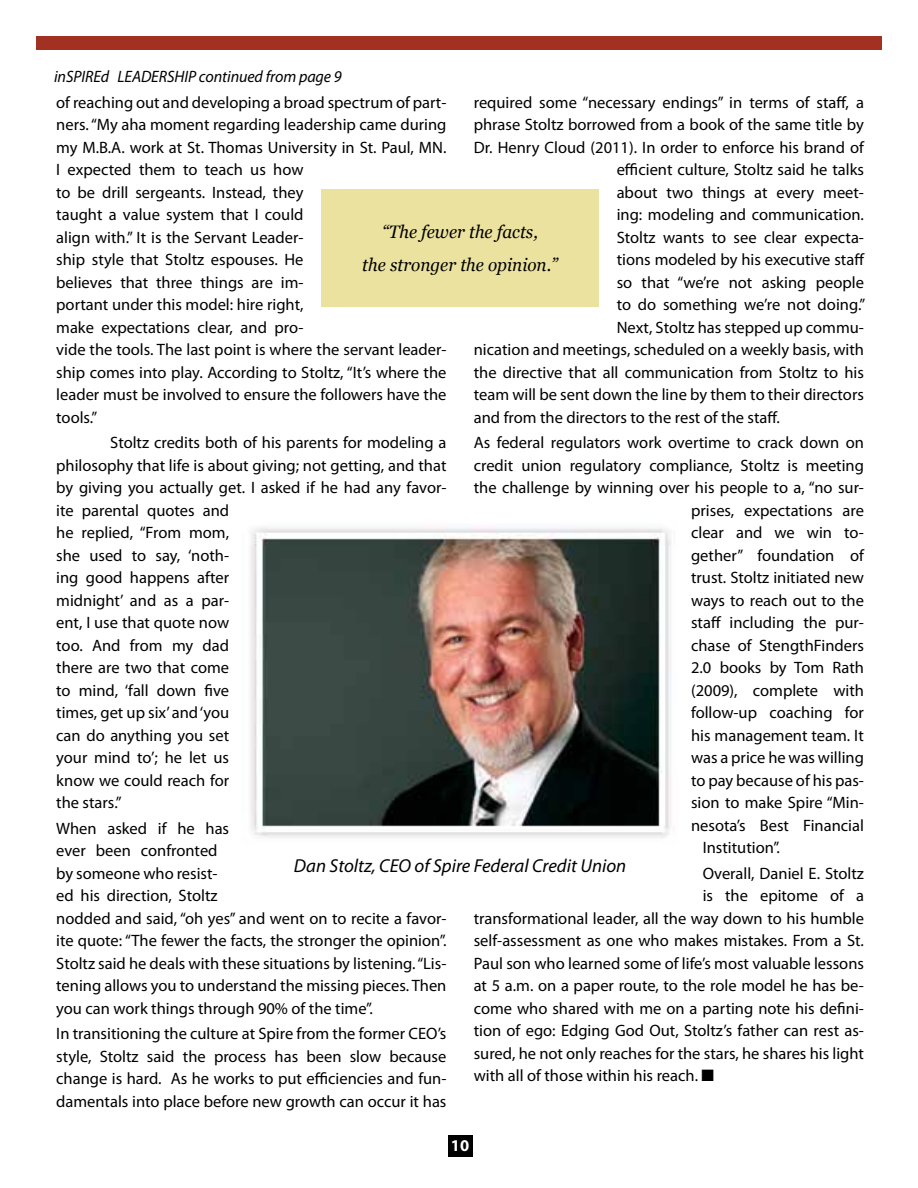
<style>
.page{position:relative;width:918px;height:1188px;background:#fff}
.page>*{position:absolute;margin:0;border:0;box-sizing:border-box;transform-origin:0 0}
.t1{font:italic 18.75px "Myriad Pro";color:#000}
.t2{font:italic 18px/33px "Georgia";color:#000;text-align:center;scale:.95 1}
.t3{font:16.5px/22.5px "Myriad Pro";color:#000}
.t4{font:italic 16.5px "Myriad Pro";letter-spacing:-.005em;color:#000}
.t5{font:700 16.5px "Myriad Pro";color:#fff}
</style>
<div class="page">
<div style="left:448px;top:1135px;width:24px;height:21px;background:#000"></div>
<div style="left:36px;top:36px;width:846px;height:14px;background:#a23122"></div>
<div style="left:322px;top:189px;width:277px;height:117px;background:#ebe29f"></div>
<img style="left:250px;top:527px;width:421px;height:311px">
<p class="t4" style="left:54px;top:66px;width:289px">inSPIREd LEADERSHIP continued from page 9</p>
<p class="t3" style="left:56px;top:90px;width:392px">of reaching out and developing a broad spectrum of part&shy;ners. “My aha moment regarding leadership came during my M.B.A. work at St. Thomas University in St. Paul, MN.<br>I expected them to teach us how<br>to be drill sergeants. Instead, they<br>taught a value system that I could<br>align with.” It is the Servant Leader-<br>ship style that Stoltz espouses. He<br>believes that three things are im-<br>portant under this model: hire right,<br>make expectations clear, and pro-<br>vide the tools. The last point is where the servant leader&shy;ship comes into play. According to Stoltz, “It’s where the leader must be involved to ensure the followers have the tools.”</p>
<p class="t3" style="left:56px;top:431px;width:392px;text-indent:54px">Stoltz credits both of his parents for modeling a philosophy that life is about giving; not getting, and that by giving you actually get. I asked if he had any favor&shy;ite parental quotes and<br>he replied, “From mom,<br>she used to say, ‘noth-<br>ing good happens after<br>midnight’ and as a par-<br>ent, I use that quote now<br>too. And from my dad<br>there are two that come<br>to mind, ‘fall down five<br>times, get up six’ and ‘you<br>can do anything you set<br>your mind to’; he let us<br>know we could reach for<br>the stars.”</p>
<p class="t3" style="left:56px;top:817px;width:392px">When asked if he has<br>ever been confronted<br>by someone who resist-<br>ed his direction, Stoltz<br>nodded and said, “oh yes” and went on to recite a favor&shy;ite quote: “The fewer the facts, the stronger the opinion”.<br>Stoltz said he deals with these situations by listening. “Lis&shy;tening allows you to understand the missing pieces. Then you can work things through 90% of the time”.</p>
<p class="t3" style="left:56px;top:1022px;width:392px;text-align:justify">In transitioning the culture at Spire from the former CEO’s style, Stoltz said the process has been slow because change is hard. As he works to put efficiencies and fun&shy;damentals into place before new growth can occur it has</p>
<p class="t3" style="left:474px;top:91px;width:392px">required some “necessary endings” in terms of staff, a</p>
<p class="t3" style="left:474px;top:113px;width:392px">phrase Stoltz borrowed from a book of the same title by</p>
<p class="t3" style="left:474px;top:136px;width:392px">Dr. Henry Cloud (2011). In order to enforce his brand of</p>
<p class="t3" style="left:617px;top:158px;width:249px">efficient culture, Stoltz said he talks</p>
<p class="t3" style="left:617px;top:181px;width:249px">about two things at every meet-</p>
<p class="t3" style="left:617px;top:203px;width:249px">ing: modeling and communication.</p>
<p class="t3" style="left:617px;top:226px;width:249px">Stoltz wants to see clear expecta-</p>
<p class="t3" style="left:617px;top:248px;width:249px">tions modeled by his executive staff</p>
<p class="t3" style="left:617px;top:271px;width:249px">so that “we’re not asking people</p>
<p class="t3" style="left:617px;top:293px;width:250px">to do something we’re not doing.”</p>
<p class="t3" style="left:617px;top:316px;width:249px">Next, Stoltz has stepped up commu-</p>
<p class="t3" style="left:474px;top:338px;width:392px">nication and meetings, scheduled on a weekly basis, with</p>
<p class="t3" style="left:474px;top:361px;width:392px">the directive that all communication from Stoltz to his</p>
<p class="t3" style="left:474px;top:383px;width:392px">team will be sent down the line by them to their directors</p>
<p class="t3" style="left:474px;top:406px;width:308px">and from the directors to the rest of the staff.</p>
<p class="t3" style="left:474px;top:431px;width:392px">As federal regulators work overtime to crack down on</p>
<p class="t3" style="left:474px;top:454px;width:392px">credit union regulatory compliance, Stoltz is meeting</p>
<p class="t3" style="left:474px;top:476px;width:392px">the challenge by winning over his people to a, “no sur-</p>
<p class="t3" style="left:691px;top:499px;width:174px">prises, expectations are</p>
<p class="t3" style="left:691px;top:521px;width:174px">clear and we win to-</p>
<p class="t3" style="left:691px;top:544px;width:174px">gether” foundation of</p>
<p class="t3" style="left:691px;top:566px;width:174px">trust. Stoltz initiated new</p>
<p class="t3" style="left:691px;top:589px;width:174px">ways to reach out to the</p>
<p class="t3" style="left:691px;top:611px;width:174px">staff including the pur-</p>
<p class="t3" style="left:691px;top:634px;width:174px">chase of StengthFinders</p>
<p class="t3" style="left:691px;top:656px;width:174px">2.0 books by Tom Rath</p>
<p class="t3" style="left:691px;top:679px;width:174px">(2009), complete with</p>
<p class="t3" style="left:691px;top:701px;width:174px">follow-up coaching for</p>
<p class="t3" style="left:691px;top:724px;width:174px">his management team. It</p>
<p class="t3" style="left:691px;top:746px;width:174px">was a price he was willing</p>
<p class="t3" style="left:691px;top:769px;width:174px">to pay because of his pas-</p>
<p class="t3" style="left:691px;top:791px;width:174px">sion to make Spire “Min-</p>
<p class="t3" style="left:691px;top:814px;width:174px">nesota’s Best Financial</p>
<p class="t3" style="left:703px;top:836px;width:79px">Institution”.</p>
<p class="t3" style="left:703px;top:862px;width:163px">Overall, Daniel E. Stoltz</p>
<p class="t3" style="left:703px;top:884px;width:163px">is the epitome of a</p>
<p class="t3" style="left:474px;top:907px;width:392px">transformational leader, all the way down to his humble</p>
<p class="t3" style="left:474px;top:929px;width:392px">self-assessment as one who makes mistakes. From a St.</p>
<p class="t3" style="left:474px;top:952px;width:392px">Paul son who learned some of life’s most valuable lessons</p>
<p class="t3" style="left:474px;top:974px;width:392px">at 5 a.m. on a paper route, to the role model he has be-</p>
<p class="t3" style="left:474px;top:997px;width:392px">come who shared with me on a parting note his defini-</p>
<p class="t3" style="left:474px;top:1019px;width:392px">tion of ego: Edging God Out, Stoltz’s father can rest as-</p>
<p class="t3" style="left:474px;top:1042px;width:392px">sured, he not only reaches for the stars, he shares his light</p>
<p class="t3" style="left:474px;top:1064px;width:242px">with all of those within his reach. ■</p>
<p class="t2" style="left:362px;top:215px;width:207px">“The fewer the facts,<br>the stronger the opinion.”</p>
<p class="t1" style="left:294px;top:854px;width:334px">Dan Stoltz, CEO of Spire Federal Credit Union</p>
<p class="t5" style="left:451px;top:1134px;width:20px">10</p>
</div>
